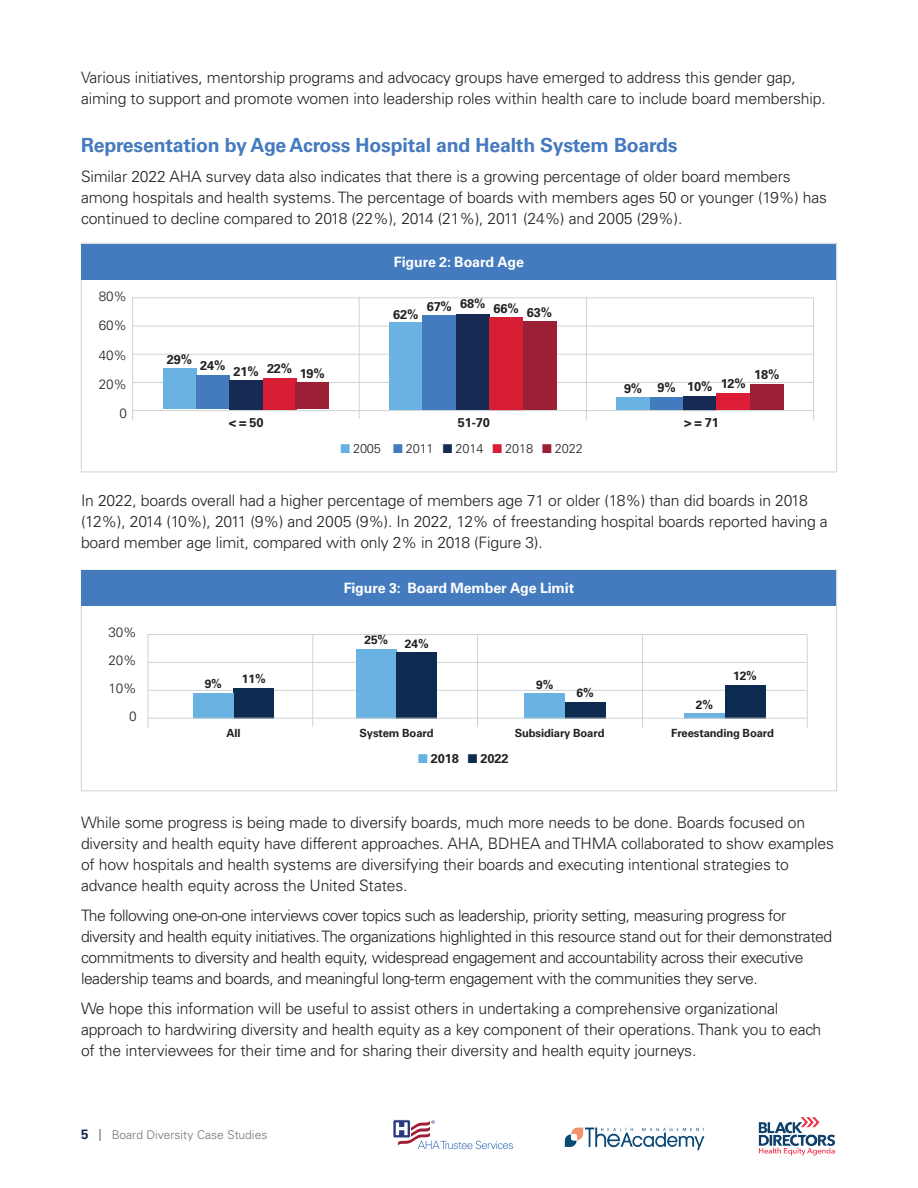
<style>
.page{position:relative;width:918px;height:1188px;background:#fff}
.page>*{position:absolute;margin:0;border:0;box-sizing:border-box;transform-origin:0 0}
.t1{font:700 19.5px "Univers LT Std";letter-spacing:-.01em;color:#447abe}
.t2{font:300 15.75px/21px "Univers LT Std";letter-spacing:-.01em;color:#231f20}
.t3{font:300 15.75px/21px "Univers LT Std";letter-spacing:-.03em;color:#231f20}
.t4{font:700 14.25px "Univers LT Std";letter-spacing:-.01em;color:#fff}
.t5{font:300 13.5px/29.1px "Univers LT Std";letter-spacing:-.01em;color:#231f20;text-align:right}
.t6{font:700 12.75px "Univers LT Std";letter-spacing:-.01em;color:#231f20}
.t7{font:300 12.75px "Univers LT Std";letter-spacing:-.01em;color:#231f20}
.t8{font:300 12px "Univers LT Std";letter-spacing:.005em;color:#6d767f}
.t9{font:700 12px "Univers LT Std";letter-spacing:-.01em;color:#231f20}
.t10{font:700 11.25px "Univers LT Std";letter-spacing:-.01em;color:#231f20}
.s1{color:#65b1e1}
.s2{color:#447abe}
.s3{color:#172a53}
.s4{color:#d71e35}
.s5{color:#9c2035}
.s6{color:#0d2b51}
.s7{font-weight:700;font-size:13.5px;color:#172a53}
</style>
<div class="page">
<img style="left:758px;top:1117px;width:77px;height:39px">
<svg style="left:393px;top:1119px;width:120px;height:30px"></svg>
<img style="left:564px;top:1127px;width:141px;height:24px">
<hr style="left:813px;top:298px;width:1px;height:122px;background:#cdd4d6">
<hr style="left:132px;top:326px;width:682px;height:1px;background:#cdd4d6">
<hr style="left:132px;top:354px;width:682px;height:1px;background:#cdd4d6">
<hr style="left:132px;top:382px;width:682px;height:1px;background:#cdd4d6">
<hr style="left:586px;top:297px;width:1px;height:123px;background:#cdd4d6">
<hr style="left:359px;top:297px;width:1px;height:122px;background:#cdd4d6">
<div style="left:163px;top:368px;width:33px;height:41px;background:#6ab2e2"></div>
<div style="left:196px;top:376px;width:34px;height:33px;background:#447abe"></div>
<div style="left:230px;top:380px;width:33px;height:29px;background:#172a53"></div>
<div style="left:263px;top:378px;width:33px;height:31px;background:#d71e35"></div>
<div style="left:296px;top:383px;width:33px;height:26px;background:#9c2035"></div>
<div style="left:389px;top:323px;width:34px;height:87px;background:#6ab2e2"></div>
<div style="left:423px;top:316px;width:33px;height:94px;background:#447abe"></div>
<div style="left:456px;top:314px;width:33px;height:96px;background:#172a53"></div>
<div style="left:489px;top:317px;width:34px;height:93px;background:#d71e35"></div>
<div style="left:523px;top:321px;width:33px;height:89px;background:#9c2035"></div>
<div style="left:617px;top:397px;width:33px;height:13px;background:#6ab2e2"></div>
<div style="left:650px;top:397px;width:33px;height:13px;background:#447abe"></div>
<div style="left:683px;top:396px;width:34px;height:14px;background:#172a53"></div>
<div style="left:717px;top:393px;width:33px;height:17px;background:#dd1d35"></div>
<div style="left:750px;top:385px;width:33px;height:25px;background:#9c2035"></div>
<div style="left:82px;top:244px;width:754px;height:35px;background:#447abe"></div>
<hr style="left:132px;top:298px;width:1px;height:122px;background:#cfd2d2">
<hr style="left:132px;top:410px;width:682px;height:1px;background:#cdd4d6">
<hr style="left:132px;top:297px;width:682px;height:1px;background:#cdd4d6">
<hr style="left:807px;top:634px;width:1px;height:95px;background:#cdd4d6">
<div style="left:82px;top:571px;width:754px;height:35px;background:#447abe"></div>
<hr style="left:148px;top:662px;width:659px;height:1px;background:#cdd4d6">
<hr style="left:148px;top:690px;width:659px;height:1px;background:#cdd4d6">
<hr style="left:148px;top:634px;width:659px;height:1px;background:#cdd4d6">
<hr style="left:148px;top:634px;width:1px;height:95px;background:#cfd2d2">
<hr style="left:642px;top:635px;width:1px;height:93px;background:#cdd4d6">
<hr style="left:477px;top:635px;width:1px;height:92px;background:#cdd4d6">
<hr style="left:312px;top:635px;width:1px;height:92px;background:#cdd4d6">
<div style="left:234px;top:688px;width:40px;height:31px;background:#0d2b51"></div>
<div style="left:193px;top:693px;width:41px;height:26px;background:#6ab2e2"></div>
<div style="left:356px;top:649px;width:41px;height:70px;background:#6ab2e2"></div>
<div style="left:397px;top:652px;width:40px;height:67px;background:#0d2b51"></div>
<div style="left:565px;top:702px;width:40px;height:17px;background:#0d2b51"></div>
<div style="left:524px;top:693px;width:41px;height:26px;background:#6ab2e2"></div>
<svg style="left:684px;top:713px;width:41px;height:5px"></svg>
<div style="left:725px;top:685px;width:40px;height:34px;background:#0d2b51"></div>
<hr style="left:148px;top:718px;width:659px;height:1px;background:#cdd4d6">
<p class="t2" style="left:81px;top:67px;width:746px">Various initiatives, mentorship programs and advocacy groups have emerged to address this gender gap, aiming to support and promote women into leadership roles within health care to include board membership.</p>
<p class="t1" style="left:81px;top:134px;width:598px">Representation by Age Across Hospital and Health System Boards</p>
<p class="t2" style="left:81px;top:166px;width:748px">Similar 2022 AHA survey data also indicates that there is a growing percentage of older board members among hospitals and health systems. The percentage of boards with members ages 50 or younger (19%) has continued to decline compared to 2018 (22%), 2014 (21%), 2011 (24%) and 2005 (29%).</p>
<p class="t5" style="left:99px;top:282px;width:30px">80%<br>60%<br>40%<br>20%<br>0</p>
<p class="t4" style="left:394px;top:253px;width:132px">Figure 2: Board Age</p>
<p class="t6" style="left:393px;top:307px;width:27px">62%</p>
<p class="t6" style="left:427px;top:300px;width:127px">67% 68% 66% 63%</p>
<p class="t6" style="left:167px;top:355px;width:60px">29% 24%</p>
<p class="t6" style="left:234px;top:364px;width:93px">21% 22% 19%</p>
<p class="t6" style="left:624px;top:379px;width:123px">9% 9% 10% 12%</p>
<p class="t6" style="left:229px;top:415px;width:36px">&lt; = 50</p>
<p class="t6" style="left:458px;top:415px;width:34px">51-70</p>
<p class="t6" style="left:684px;top:415px;width:36px">&gt; = 71</p>
<p class="t7" style="left:340px;top:440px;width:244px"><span class="s1">■</span> 2005 <span class="s2">■</span> 2011 <span class="s3">■</span> 2014 <span class="s4">■</span> 2018 <span class="s5">■</span> 2022</p>
<p class="t6" style="left:754px;top:367px;width:27px">18%</p>
<p class="t2" style="left:81px;top:490px;width:748px">In 2022, boards overall had a higher percentage of members age 71 or older (18%) than did boards in 2018 (12%), 2014 (10%), 2011 (9%) and 2005 (9%). In 2022, 12% of freestanding hospital boards reported having a board member age limit, compared with only 2% in 2018 (Figure 3).</p>
<p class="t4" style="left:344px;top:580px;width:232px">Figure 3: Board Member Age Limit</p>
<p class="t5" style="left:109px;top:618px;width:30px;line-height:28px">30%<br>20%<br>10%<br>0</p>
<p class="t9" style="left:205px;top:677px;width:19px">9%</p>
<p class="t9" style="left:242px;top:672px;width:25px">11%</p>
<p class="t9" style="left:364px;top:633px;width:25px">25%</p>
<p class="t9" style="left:405px;top:636px;width:25px">24%</p>
<p class="t9" style="left:536px;top:678px;width:19px">9%</p>
<p class="t9" style="left:577px;top:686px;width:19px">6%</p>
<p class="t9" style="left:696px;top:697px;width:19px">2%</p>
<p class="t9" style="left:733px;top:669px;width:25px">12%</p>
<p class="t10" style="left:226px;top:726px;width:16px">All</p>
<p class="t10" style="left:360px;top:726px;width:76px">System Board</p>
<p class="t10" style="left:515px;top:726px;width:91px">Subsidiary Board</p>
<p class="t10" style="left:671px;top:726px;width:104px">Freestanding Board</p>
<p class="t6" style="left:418px;top:751px;width:92px"><span class="s1">■</span> 2018 <span class="s6">■</span> 2022</p>
<p class="t2" style="left:81px;top:812px;width:755px">While some progress is being made to diversify boards, much more needs to be done. Boards focused on diversity and health equity have different approaches. AHA, BDHEA and THMA collaborated to show examples of how hospitals and health systems are diversifying their boards and executing intentional strategies to advance health equity across the United States.</p>
<p class="t3" style="left:81px;top:905px;width:753px">The following one-on-one interviews cover topics such as leadership, priority setting, measuring progress for diversity and health equity initiatives. The organizations highlighted in this resource stand out for their demonstrated commitments to diversity and health equity, widespread engagement and accountability across their executive leadership teams and boards, and meaningful long-term engagement with the communities they serve.</p>
<p class="t2" style="left:81px;top:998px;width:742px">We hope this information will be useful to assist others in undertaking a comprehensive organizational approach to hardwiring diversity and health equity as a key component of their operations. Thank you to each of the interviewees for their time and for sharing their diversity and health equity journeys.</p>
<p class="t8" style="left:81px;top:1128px;width:188px"><span class="s7">5</span> <span class="s3">|</span> Board Diversity Case Studies</p>
</div>
